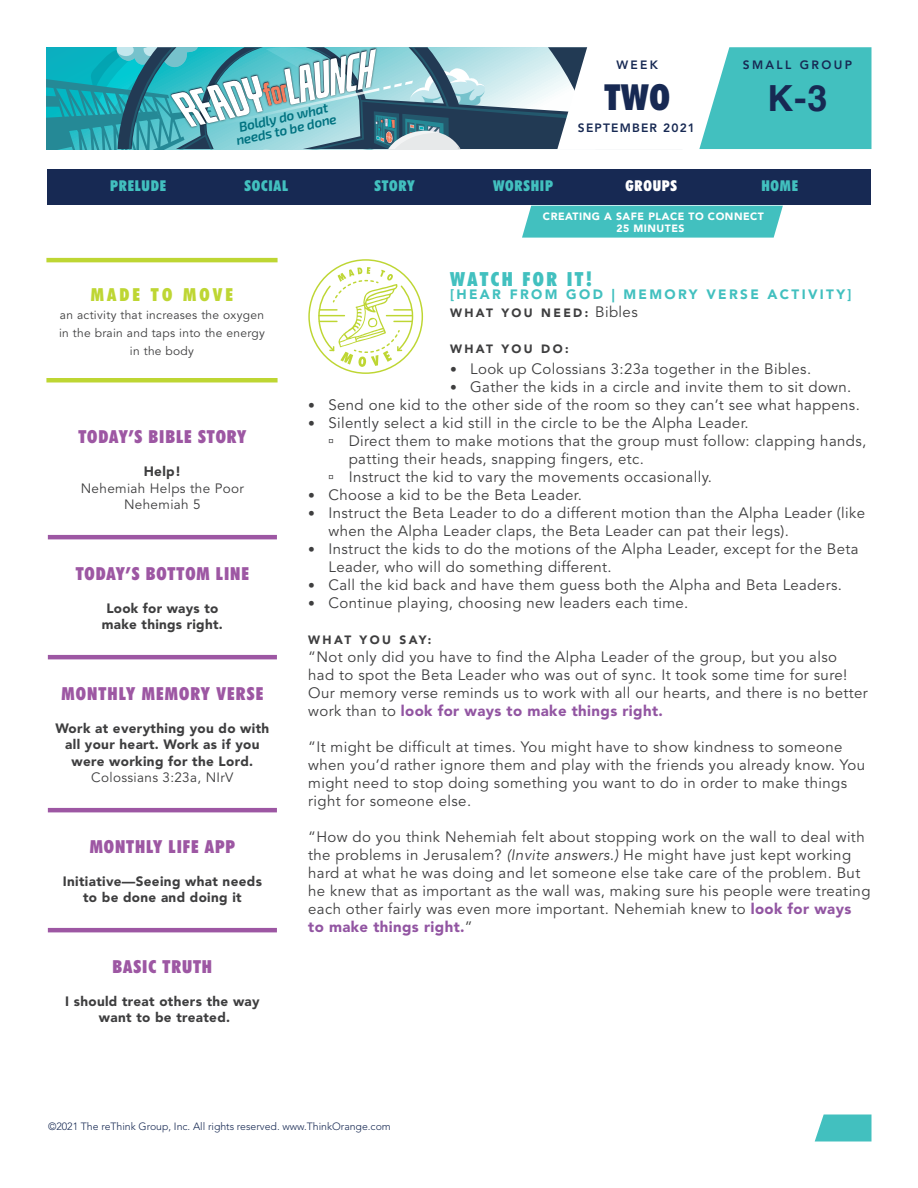
<style>
.page{position:relative;width:918px;height:1188px;background:#fff}
.page>*{position:absolute;margin:0;border:0;box-sizing:border-box;transform-origin:0 0}
.t1{font:900 condensed 36px "Futura BT";color:#172953}
.t2{font:700 36px "Helvetica";color:#172953}
.Paragraph_Style_1{font:900 condensed 19.5px "Futura BT";letter-spacing:.125em;color:#42c0bf}
.t3{font:900 condensed 18px "Futura BT";letter-spacing:.05em;color:#9d57a3}
.t4{font:900 condensed 18px "Futura BT";letter-spacing:.175em;color:#bed633}
.Paragraph_Style_1-2{font:15px/18px "Avenir LT Std";letter-spacing:.025em;color:#3e3e3f}
.t5{font:900 condensed 15px "Futura BT";letter-spacing:.05em;color:#42c0bf}
.t6{font:900 condensed 15px "Futura BT";letter-spacing:.05em;color:#fff}
.t7{font:900 13.5px/16.5px "Avenir LT Std";letter-spacing:.025em;color:#3e3e3f;text-align:center}
.t8{font:13.5px/16.5px "Avenir LT Std";letter-spacing:.025em;color:#3e3e3f;text-align:center}
.Paragraph_Style_1-3{font:900 13.5px "Avenir LT Std";letter-spacing:.175em;color:#42c0bf}
.t9{font:italic 600 13.5px/12.6px "Exo 2";color:#007280;text-align:center}
.t10{font:12px/18px "Avenir LT Std";letter-spacing:.025em;color:#3e3e3f;text-align:center}
.Paragraph_Style_1-4{font:900 12px "Avenir LT Std";letter-spacing:.2em;color:#3e3e3f}
.t11{font:800 12px "Avenir LT Std";letter-spacing:.1em;color:#172953}
.t12{font:800 12px "Avenir LT Std";letter-spacing:.2em;color:#172953}
.t13{font:800 12px "Avenir LT Std";letter-spacing:.15em;color:#172953}
.t14{font:300 10.5px "Avenir LT Std";color:#172953}
.t15{font:900 10.5px/12px "Avenir LT Std";letter-spacing:.05em;color:#fff;text-align:center}
.s1{font-weight:400;font-size:15px}
.s2{font-family:"Avenir";font-size:13.5px}
.s3{font-weight:900;color:#9255a2}
.s4{font-style:italic}
</style>
<div class="page">
<svg style="left:486px;top:47px;width:62px;height:102px;background:#8da6b2"></svg>
<svg style="left:46px;top:47px;width:440px;height:102px;background:#63adb8"></svg>
<svg style="left:548px;top:47px;width:324px;height:102px"></svg>
<svg style="left:815px;top:1114px;width:57px;height:28px;background:#57c7c6"></svg>
<hr style="left:48px;top:535px;width:229px;height:4px;background:#9d57a3">
<hr style="left:48px;top:655px;width:229px;height:4px;background:#9d57a3">
<hr style="left:48px;top:808px;width:229px;height:4px;background:#9d57a3">
<hr style="left:48px;top:928px;width:229px;height:4px;background:#9d57a3">
<svg style="left:308px;top:259px;width:115px;height:115px"></svg>
<div style="left:522px;top:206px;width:261px;height:32px;background:#42c0bf"></div>
<div style="left:47px;top:170px;width:824px;height:36px;background:#172953"></div>
<hr style="left:46px;top:378px;width:232px;height:4px;background:#bed633">
<hr style="left:46px;top:258px;width:232px;height:4px;background:#bed633">
<p class="t9" style="left:232px;top:123px;width:104px;rotate:-13deg">Boldly do what needs to be done</p>
<p class="t13" style="left:616px;top:58px;width:43px">WEEK</p>
<h1 class="t1" style="left:604px;top:75px;width:67px">TWO</h1>
<p class="t11" style="left:578px;top:121px;width:119px">SEPTEMBER 2021</p>
<p class="t12" style="left:743px;top:58px;width:111px">SMALL GROUP</p>
<h1 class="t2" style="left:768px;top:69px;width:61px">K-3</h1>
<p class="t5" style="left:110px;top:177px;width:57px">PRELUDE</p>
<p class="t5" style="left:245px;top:177px;width:45px">SOCIAL</p>
<p class="t5" style="left:375px;top:177px;width:42px">STORY</p>
<p class="t5" style="left:493px;top:177px;width:62px">WORSHIP</p>
<p class="t6" style="left:626px;top:177px;width:53px">GROUPS</p>
<p class="t5" style="left:761px;top:177px;width:38px">HOME</p>
<p class="t4" style="left:91px;top:284px;width:144px">MADE TO MOVE</p>
<p class="t10" style="left:59px;top:306px;width:207px">an activity that increases the oxygen in the brain and taps into the energy in the body</p>
<p class="t3" style="left:78px;top:426px;width:169px">TODAY’S BIBLE STORY</p>
<p class="t7" style="left:144px;top:463px;width:39px">Help!</p>
<p class="t8" style="left:81px;top:480px;width:165px">Nehemiah Helps the Poor<br>Nehemiah 5</p>
<p class="t3" style="left:76px;top:563px;width:175px">TODAY’S BOTTOM LINE</p>
<p class="t7" style="left:102px;top:600px;width:122px">Look for ways to make things right.</p>
<p class="t3" style="left:61px;top:683px;width:203px">MONTHLY MEMORY VERSE</p>
<p class="t7" style="left:56px;top:720px;width:215px">Work at everything you do with all your heart. Work as if you were working for the Lord.</p>
<p class="t8" style="left:91px;top:770px;width:144px">Colossians 3:23a, NIrV</p>
<p class="t3" style="left:90px;top:836px;width:147px">MONTHLY LIFE APP</p>
<p class="t7" style="left:63px;top:873px;width:201px">Initiative—Seeing what needs to be done and doing it</p>
<p class="t3" style="left:113px;top:956px;width:101px">BASIC TRUTH</p>
<p class="t7" style="left:65px;top:993px;width:196px">I should treat others the way want to be treated.</p>
<p class="t15" style="left:543px;top:210px;width:223px">CREATING A SAFE PLACE TO CONNECT<br>25 MINUTES</p>
<p class="Paragraph_Style_1" style="left:450px;top:267px;width:143px">WATCH FOR IT!</p>
<p class="Paragraph_Style_1-3" style="left:450px;top:286px;width:403px">[HEAR FROM GOD | MEMORY VERSE ACTIVITY]</p>
<p class="Paragraph_Style_1-4" style="left:450px;top:306px;width:189px">WHAT YOU NEED: <span class="s1">Bibles</span></p>
<p class="Paragraph_Style_1-4" style="left:450px;top:342px;width:120px">WHAT YOU DO:</p>
<p class="Paragraph_Style_1-2" style="left:450px;top:360px;width:363px"><span class="s2">•</span> Look up Colossians 3:23a together in the Bibles.</p>
<p class="Paragraph_Style_1-2" style="left:450px;top:378px;width:403px"><span class="s2">•</span> Gather the kids in a circle and invite them to sit down.</p>
<p class="Paragraph_Style_1-2" style="left:308px;top:396px;width:553px"><span class="s2">•</span> Send one kid to the other side of the room so they can’t see what happens.</p>
<p class="Paragraph_Style_1-2" style="left:308px;top:414px;width:442px"><span class="s2">•</span> Silently select a kid still in the circle to be the Alpha Leader.</p>
<p class="Paragraph_Style_1-2" style="left:349px;top:432px;width:519px">Direct them to make motions that the group must follow: clapping hands, patting their heads, snapping fingers, etc.</p>
<p class="Paragraph_Style_1-2" style="left:349px;top:468px;width:365px">Instruct the kid to vary the movements occasionally.</p>
<p class="Paragraph_Style_1-2" style="left:308px;top:486px;width:275px"><span class="s2">•</span> Choose a kid to be the Beta Leader.</p>
<p class="Paragraph_Style_1-2" style="left:328px;top:504px;width:538px;text-indent:-20px"><span class="s2">•</span> Instruct the Beta Leader to do a different motion than the Alpha Leader (like when the Alpha Leader claps, the Beta Leader can pat their legs).</p>
<p class="Paragraph_Style_1-2" style="left:328px;top:540px;width:532px;text-indent:-20px"><span class="s2">•</span> Instruct the kids to do the motions of the Alpha Leader, except for the Beta<br>Leader, who will do something different.</p>
<p class="Paragraph_Style_1-2" style="left:308px;top:576px;width:535px"><span class="s2">•</span> Call the kid back and have them guess both the Alpha and Beta Leaders.</p>
<p class="Paragraph_Style_1-2" style="left:308px;top:594px;width:382px"><span class="s2">•</span> Continue playing, choosing new leaders each time.</p>
<p class="Paragraph_Style_1-4" style="left:308px;top:633px;width:125px">WHAT YOU SAY:</p>
<p class="Paragraph_Style_1-2" style="left:308px;top:648px;width:561px">“Not only did you have to find the Alpha Leader of the group, but you also<br>had to spot the Beta Leader who was out of sync. It took some time for sure!<br>Our memory verse reminds us to work with all our hearts, and there is no better work than to <span class="s3">look for ways to make things right.</span></p>
<p class="Paragraph_Style_1-2" style="left:308px;top:738px;width:558px">“It might be difficult at times. You might have to show kindness to someone when you’d rather ignore them and play with the friends you already know. You might need to stop doing something you want to do in order to make things right for someone else.</p>
<p class="Paragraph_Style_1-2" style="left:308px;top:828px;width:564px">“How do you think Nehemiah felt about stopping work on the wall to deal with the problems in Jerusalem? <span class="s4">(Invite answers.)</span> He might have just kept working hard at what he was doing and let someone else take care of the problem. But he knew that as important as the wall was, making sure his people were treating each other fairly was even more important. Nehemiah knew to <span class="s3">look for ways to make things right.</span>”</p>
<p class="t14" style="left:48px;top:1120px;width:344px">©2021 The reThink Group, Inc. All rights reserved. www.ThinkOrange.com</p>
</div>
